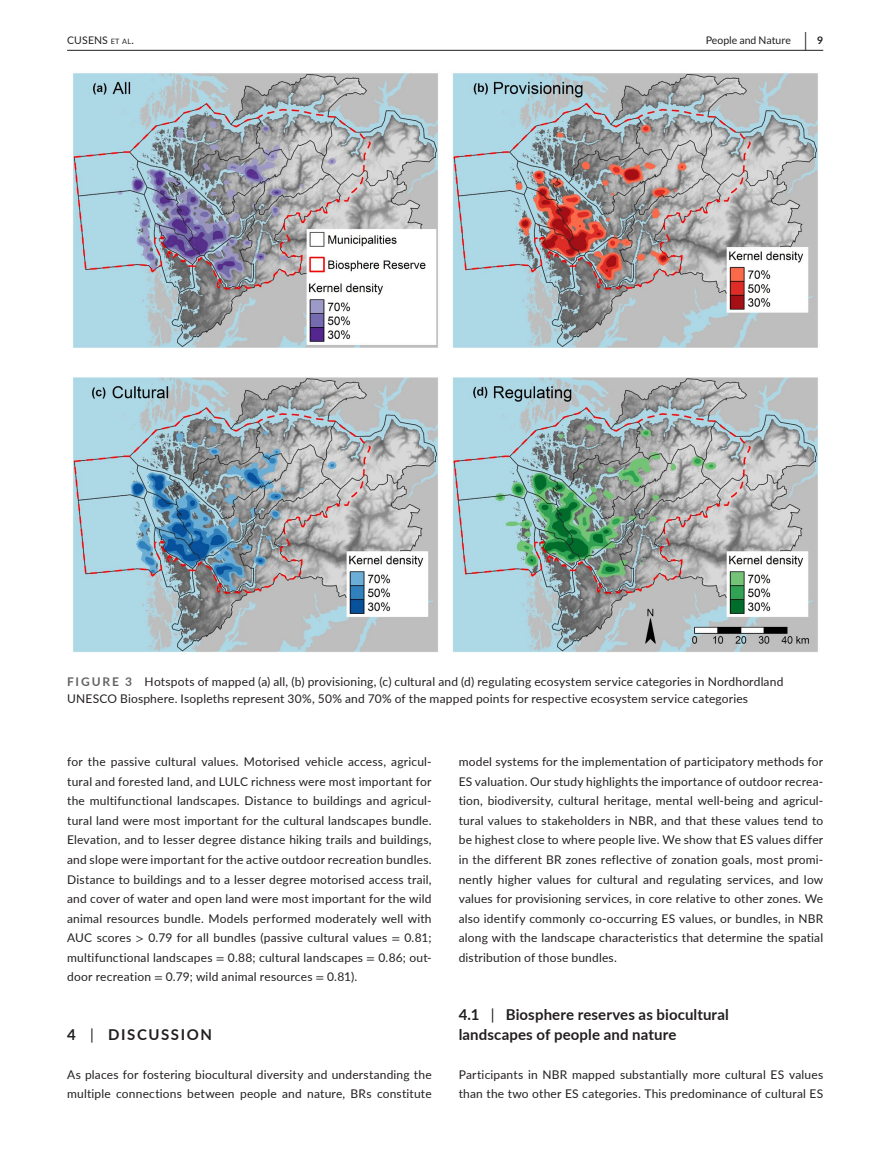
<style>
.page{position:relative;width:893px;height:1174px;background:#fff}
.page>*{position:absolute;margin:0;border:0;box-sizing:border-box;transform-origin:0 0}
.t1{font:700 19.5px "Lato";color:#231f20;scale:.48 1}
.t2{font:700 15px/19.5px "Lato";letter-spacing:.01em;color:#231f20}
.t3{font:700 15px "Lato";letter-spacing:.11em;color:#231f20}
.t4{font:12px/19.5px "Lato";letter-spacing:.015em;color:#231f20}
.t5{font:10.5px "Lato";color:#231f20}
.t6{font:10.5px "Lato";letter-spacing:.015em;color:#231f20}
.t7{font:700 10.5px "Lato";color:#231f20}
.s1{font-size:7.35px}
.s2{font-weight:700;color:#636366}
.s3{font-family:"STIX"}
.s4{font-weight:400}
</style>
<div class="page">
<hr style="left:67px;top:50px;width:756px;height:1px;background:#231f20">
<img style="left:71px;top:72px;width:748px;height:581px">
<h1 class="t1" style="left:804px;top:25px;width:7px">|</h1>
<p class="t6" style="left:67px;top:33px;width:68px">CUSENS <span class="s1">et al</span>.</p>
<p class="t5" style="left:706px;top:35px;width:87px">People and Nature</p>
<p class="t7" style="left:817px;top:33px;width:8px">9</p>
<p class="t4" style="left:67px;top:673px;width:718px;line-height:16.5px"><span class="s2">FIGURE 3</span> Hotspots of mapped (a) all, (b) provisioning, (c) cultural and (d) regulating ecosystem service categories in Nordhordland<br>UNESCO Biosphere. Isopleths represent 30%, 50% and 70% of the mapped points for respective ecosystem service categories</p>
<p class="t4" style="left:67px;top:752px;width:366px;text-align:justify">for the passive cultural values. Motorised vehicle access, agricul&shy;tural and forested land, and LULC richness were most important for the multifunctional landscapes. Distance to buildings and agricul&shy;tural land were most important for the cultural landscapes bundle.<br>Elevation, and to lesser degree distance hiking trails and buildings, and slope were important for the active outdoor recreation bundles.<br>Distance to buildings and to a lesser degree motorised access trail, and cover of water and open land were most important for the wild animal resources bundle. Models performed moderately well with AUC scores <span class="s3">&gt;</span> 0.79 for all bundles (passive cultural values <span class="s3">=</span> 0.81; multifunctional landscapes <span class="s3">=</span> 0.88; cultural landscapes <span class="s3">=</span> 0.86; out&shy;door recreation <span class="s3">=</span> 0.79; wild animal resources <span class="s3">=</span> 0.81).</p>
<p class="t3" style="left:67px;top:1023px;width:147px">4 <span class="s4">|</span> DISCUSSION</p>
<p class="t4" style="left:67px;top:1064px;width:366px">As places for fostering biocultural diversity and understanding the multiple connections between people and nature, BRs constitute</p>
<p class="t4" style="left:459px;top:752px;width:366px;text-align:justify">model systems for the implementation of participatory methods for ES valuation. Our study highlights the importance of outdoor recrea&shy;tion, biodiversity, cultural heritage, mental well-being and agricul&shy;tural values to stakeholders in NBR, and that these values tend to be highest close to where people live. We show that ES values differ in the different BR zones reflective of zonation goals, most promi&shy;nently higher values for cultural and regulating services, and low values for provisioning services, in core relative to other zones. We also identify commonly co-occurring ES values, or bundles, in NBR along with the landscape characteristics that determine the spatial distribution of those bundles.</p>
<p class="t2" style="left:459px;top:1004px;width:272px">4.1 <span class="s4">|</span> Biosphere reserves as biocultural landscapes of people and nature</p>
<p class="t4" style="left:459px;top:1064px;width:366px">Participants in NBR mapped substantially more cultural ES values than the two other ES categories. This predominance of cultural ES</p>
</div>
